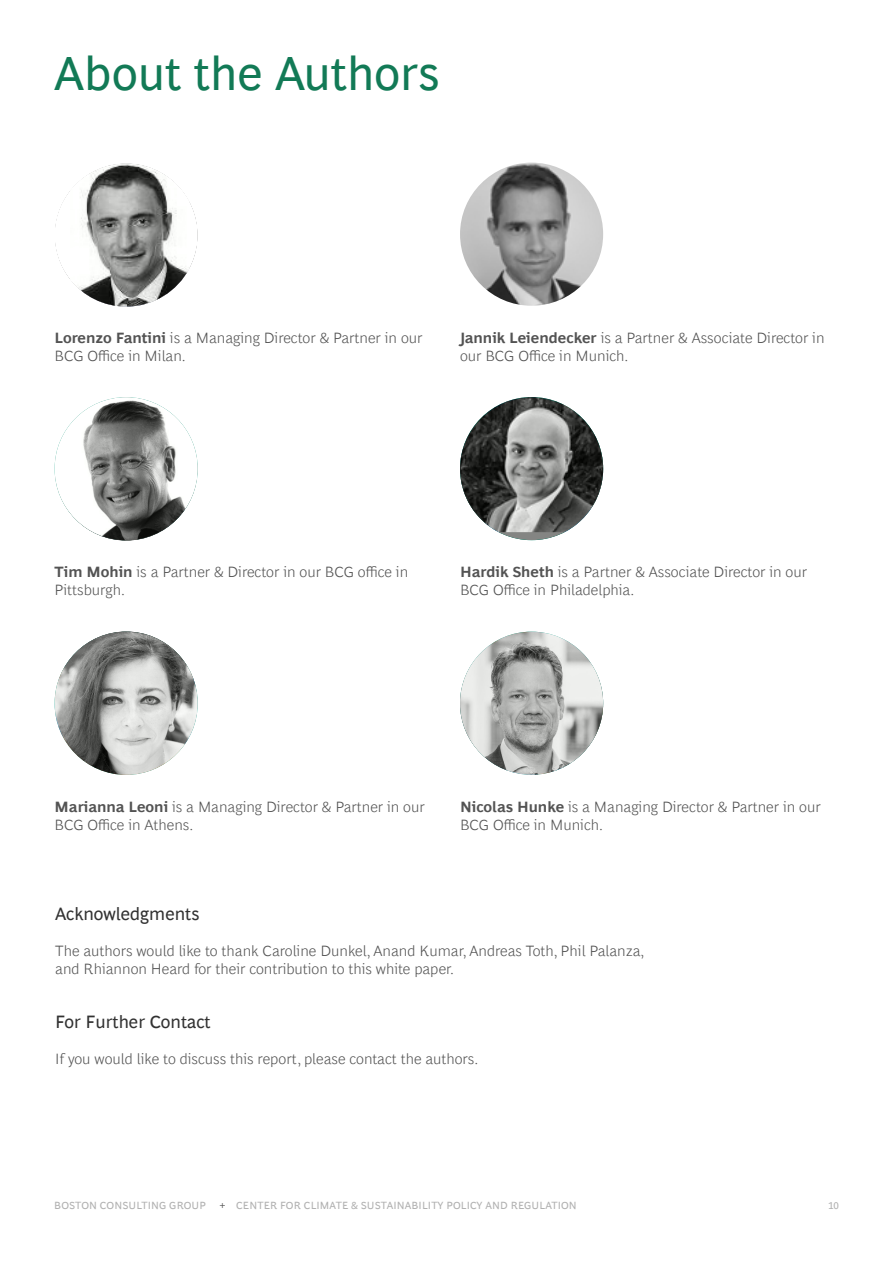
<style>
.page{position:relative;width:893px;height:1263px;background:#fff}
.page>*{position:absolute;margin:0;border:0;box-sizing:border-box;transform-origin:0 0}
.Title_-_Green{font:48px "Henderson BCG Sans";color:#127a56}
.Credits_-_Header{font:18px "Henderson BCG Sans";color:#323232}
.Credits_-_Author_Nam{font:300 15px/18px "Henderson BCG Sans";color:#535353}
.Body_Copy{font:300 15px/18px "Henderson BCG Sans";color:#535353}
.t1{font:10.5px "Henderson BCG Sans";letter-spacing:.01em;color:#b1b1b1}
.s1{font-weight:700}
.s2{color:#535353}
</style>
<div class="page">
<img style="left:77px;top:163px;width:112px;height:144px">
<img style="left:460px;top:163px;width:143px;height:143px;border-radius:72px">
<img style="left:460px;top:397px;width:143px;height:135px">
<svg style="left:55px;top:164px;width:142px;height:143px"></svg>
<svg style="left:55px;top:398px;width:142px;height:142px"></svg>
<svg style="left:55px;top:631px;width:142px;height:143px;background:#9e9f9d"></svg>
<svg style="left:460px;top:398px;width:143px;height:142px;background:#60615f"></svg>
<svg style="left:460px;top:632px;width:143px;height:142px;background:#b6b7b5"></svg>
<p class="Title_-_Green" style="left:54px;top:38px;width:387px">About the Authors</p>
<p class="Credits_-_Author_Nam" style="left:55px;top:327px;width:369px"><span class="s1">Lorenzo Fantini</span> is a Managing Director &amp; Partner in our<br>BCG Office in Milan.</p>
<p class="Credits_-_Author_Nam" style="left:460px;top:327px;width:366px"><span class="s1">Jannik Leiendecker</span> is a Partner &amp; Associate Director in our BCG Office in Munich.</p>
<p class="Credits_-_Author_Nam" style="left:55px;top:562px;width:355px"><span class="s1">Tim Mohin</span> is a Partner &amp; Director in our BCG office in<br>Pittsburgh.</p>
<p class="Credits_-_Author_Nam" style="left:460px;top:562px;width:349px"><span class="s1">Hardik Sheth</span> is a Partner &amp; Associate Director in our<br>BCG Office in Philadelphia.</p>
<p class="Credits_-_Author_Nam" style="left:55px;top:796px;width:372px"><span class="s1">Marianna Leoni</span> is a Managing Director &amp; Partner in our<br>BCG Office in Athens.</p>
<p class="Credits_-_Author_Nam" style="left:460px;top:796px;width:362px"><span class="s1">Nicolas Hunke</span> is a Managing Director &amp; Partner in our<br>BCG Office in Munich.</p>
<p class="Credits_-_Header" style="left:55px;top:901px;width:146px">Acknowledgments</p>
<p class="Body_Copy" style="left:55px;top:941px;width:591px">The authors would like to thank Caroline Dunkel, Anand Kumar, Andreas Toth, Phil Palanza, and Rhiannon Heard for their contribution to this white paper.</p>
<p class="Credits_-_Header" style="left:55px;top:1009px;width:157px">For Further Contact</p>
<p class="Body_Copy" style="left:55px;top:1049px;width:424px">If you would like to discuss this report, please contact the authors.</p>
<p class="t1" style="left:54px;top:1197px;width:153px">BOSTON CONSULTING GROUP</p>
<p class="t1" style="left:220px;top:1197px;width:359px"><span class="s2">+</span> CENTER FOR CLIMATE &amp; SUSTAINABILITY POLICY AND REGULATION</p>
<p class="t1" style="left:828px;top:1197px;width:12px">10</p>
</div>
